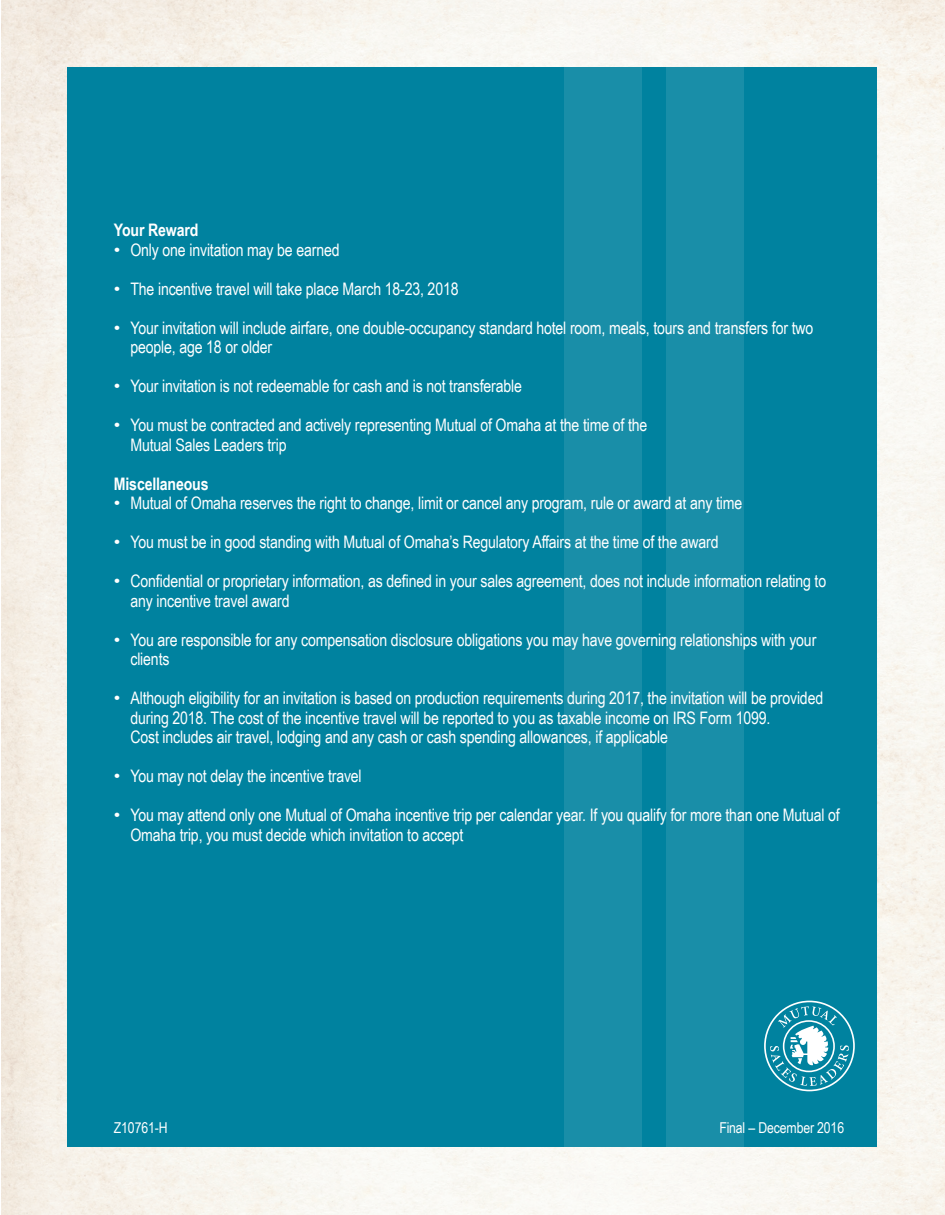
<style>
.page{position:relative;width:945px;height:1215px;background:#fff}
.page>*{position:absolute;margin:0;border:0;box-sizing:border-box;transform-origin:0 0}
.t1{font:17.25px/19.5px "Arial Narrow";letter-spacing:-.01em;color:#fff;scale:1.31 1}
.t2{font:700 17.25px "Arial Narrow";letter-spacing:-.01em;color:#fff}
.t3{font:15px "Arial Narrow";letter-spacing:-.01em;color:#fff}
</style>
<div class="page">
<img style="left:2px;top:0;width:943px;height:1215px">
<div style="left:67px;top:68px;width:810px;height:1080px;background:#00829f"></div>
<svg style="left:666px;top:0;width:78px;height:1212px;background:#3199b0"></svg>
<svg style="left:565px;top:0;width:77px;height:1212px;background:#3199b0"></svg>
<div style="left:764px;top:1001px;width:91px;height:90px;border:2px solid #fff;border-radius:50%"></div>
<svg style="left:770px;top:1006px;width:79px;height:80px"></svg>
<p class="t2" style="left:114px;top:217px;width:86px">Your Reward</p>
<p class="t1" style="left:114px;top:239px;width:174px">• Only one invitation may be earned</p>
<p class="t1" style="left:114px;top:278px;width:265px">• The incentive travel will take place March 18-23, 2018</p>
<p class="t1" style="left:130px;top:317px;width:523px;text-indent:-17px">• Your invitation will include airfare, one double-occupancy standard hotel room, meals, tours and transfers for two people, age 18 or older</p>
<p class="t1" style="left:114px;top:376px;width:313px">• Your invitation is not redeemable for cash and is not transferable</p>
<p class="t1" style="left:130px;top:415px;width:396px;text-indent:-17px">• You must be contracted and actively representing Mutual of Omaha at the time of the<br>Mutual Sales Leaders trip</p>
<p class="t2" style="left:114px;top:471px;width:96px">Miscellaneous</p>
<p class="t1" style="left:114px;top:493px;width:481px">• Mutual of Omaha reserves the right to change, limit or cancel any program, rule or award at any time</p>
<p class="t1" style="left:114px;top:532px;width:463px">• You must be in good standing with Mutual of Omaha’s Regulatory Affairs at the time of the award</p>
<p class="t1" style="left:130px;top:571px;width:533px;text-indent:-17px">• Confidential or proprietary information, as defined in your sales agreement, does not include information relating to any incentive travel award</p>
<p class="t1" style="left:130px;top:629px;width:525px;text-indent:-17px">• You are responsible for any compensation disclosure obligations you may have governing relationships with your clients</p>
<p class="t1" style="left:130px;top:688px;width:530px;text-indent:-17px">• Although eligibility for an invitation is based on production requirements during 2017, the invitation will be provided during 2018. The cost of the incentive travel will be reported to you as taxable income on IRS Form 1099.<br>Cost includes air travel, lodging and any cash or cash spending allowances, if applicable</p>
<p class="t1" style="left:114px;top:766px;width:191px">• You may not delay the incentive travel</p>
<p class="t1" style="left:130px;top:805px;width:543px;text-indent:-17px">• You may attend only one Mutual of Omaha incentive trip per calendar year. If you qualify for more than one Mutual of<br>Omaha trip, you must decide which invitation to accept</p>
<p class="t3" style="left:114px;top:1117px;width:55px">Z10761-H</p>
<p class="t3" style="left:719px;top:1117px;width:126px">Final – December 2016</p>
</div>
